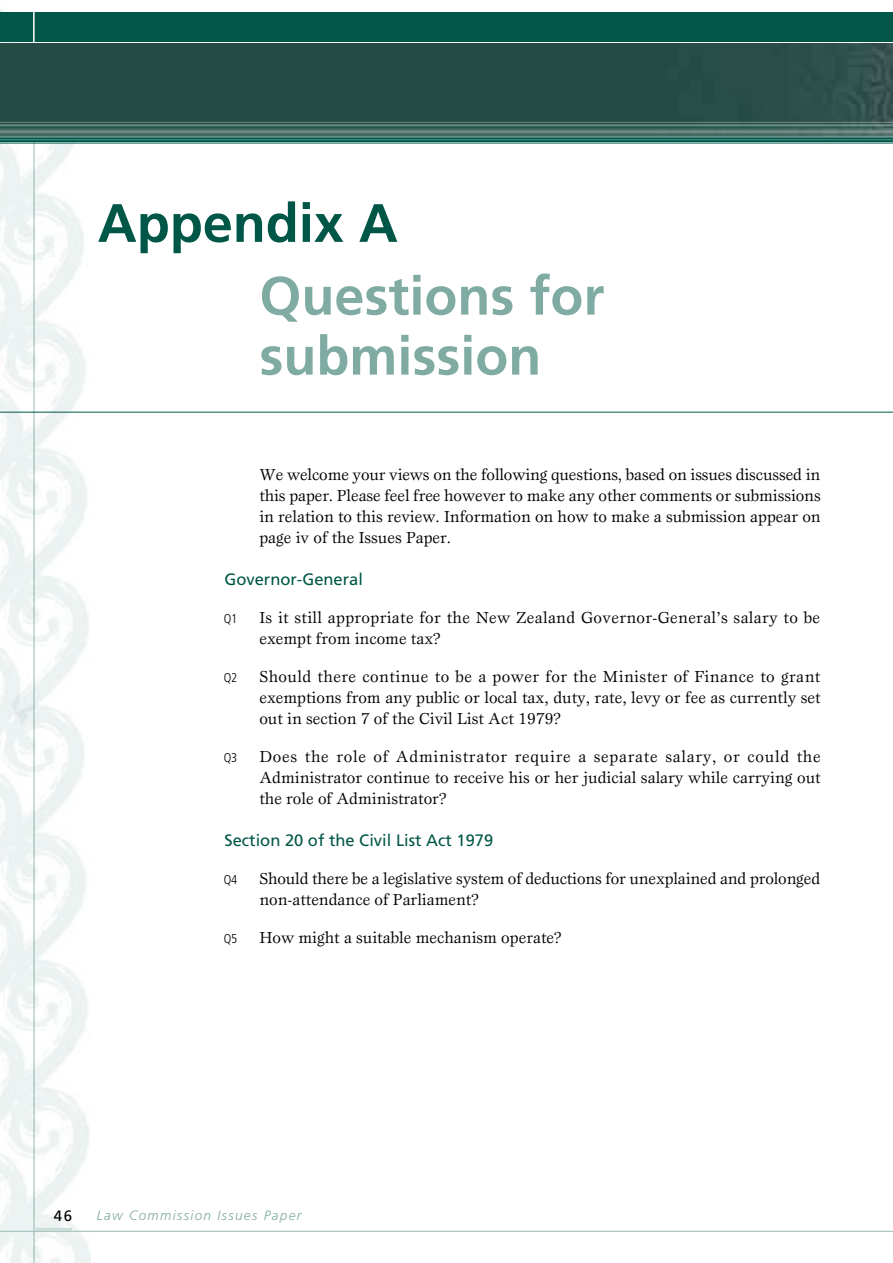
<style>
.page{position:relative;width:893px;height:1263px;background:#fff}
.page>*{position:absolute;margin:0;border:0;box-sizing:border-box;transform-origin:0 0}
.t1{font:700 54px/60px "Frutiger Maori";color:#80aba3}
.t2{font:700 54px "Frutiger";color:#005747}
.t3{font:16.5px/21px "Esprit Maori";color:#000;text-align:justify}
.t4{font:16.5px/21px "Esprit Maori";letter-spacing:.02em;color:#000}
.t5{font:16.5px "Frutiger Maori";color:#005747}
.t6{font:15px "Frutiger Maori";color:#000}
.t7{font:italic 300 13.5px "Frutiger Maori";letter-spacing:.1em;color:#80aba3}
.t8{font:300 condensed 12.75px "Frutiger";letter-spacing:-.02em;color:#000}
</style>
<div class="page">
<img style="left:0;top:9px;width:90px;height:1254px">
<div style="left:0;top:12px;width:893px;height:30px;background:#005747"></div>
<hr style="left:33px;top:9px;width:2px;height:35px;background:#fff">
<svg style="left:0;top:43px;width:893px;height:101px"></svg>
<img style="left:0;top:44px;width:893px;height:78px">
<svg style="left:0;top:122px;width:893px;height:18px"></svg>
<hr style="left:0;top:412px;width:893px;height:1px;background:#005747">
<hr style="left:0;top:1231px;width:893px;height:1px;background:#99bcb5">
<hr style="left:34px;top:1228px;width:38px;height:3px;background:#ccddda">
<h1 class="t2" style="left:98px;top:191px;width:302px">Appendix A</h1>
<h1 class="t1" style="left:259px;top:265px;width:347px">Questions for submission</h1>
<p class="t3" style="left:259px;top:464px;width:563px">We welcome your views on the following questions, based on issues discussed in this paper. Please feel free however to make any other comments or submissions in relation to this review. Information on how to make a submission appear on page iv of the Issues Paper.</p>
<p class="t5" style="left:225px;top:570px;width:140px">Governor-General</p>
<p class="t8" style="left:224px;top:611px;width:15px">Q1</p>
<p class="t4" style="left:259px;top:607px;width:562px">Is it still appropriate for the New Zealand Governor-General’s salary to be exempt from income tax?</p>
<p class="t8" style="left:224px;top:670px;width:15px">Q2</p>
<p class="t3" style="left:259px;top:666px;width:563px">Should there continue to be a power for the Minister of Finance to grant exemptions from any public or local tax, duty, rate, levy or fee as currently set out in section 7 of the Civil List Act 1979?</p>
<p class="t8" style="left:224px;top:750px;width:15px">Q3</p>
<p class="t3" style="left:259px;top:746px;width:563px">Does the role of Administrator require a separate salary, or could the Administrator continue to receive his or her judicial salary while carrying out the role of Administrator?</p>
<p class="t5" style="left:225px;top:831px;width:270px">Section 20 of the Civil List Act 1979</p>
<p class="t8" style="left:224px;top:873px;width:15px">Q4</p>
<p class="t3" style="left:259px;top:868px;width:562px">Should there be a legislative system of deductions for unexplained and prolonged non-attendance of Parliament?</p>
<p class="t8" style="left:224px;top:932px;width:15px">Q5</p>
<p class="t3" style="left:259px;top:927px;width:304px">How might a suitable mechanism operate?</p>
<p class="t6" style="left:54px;top:1206px;width:20px">46</p>
<p class="t7" style="left:97px;top:1207px;width:206px">Law Commission Issues Paper</p>
</div>
